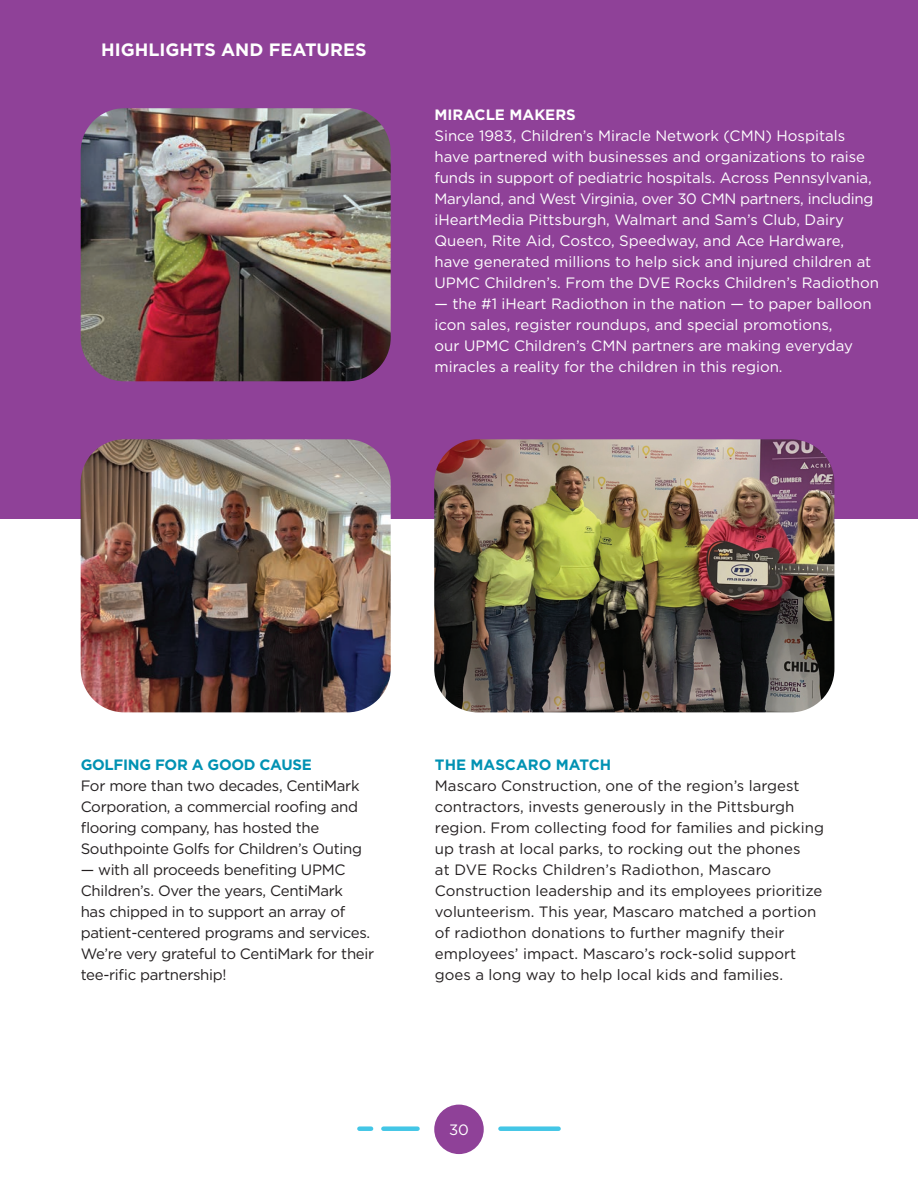
<style>
.page{position:relative;width:918px;height:1188px;background:#fff}
.page>*{position:absolute;margin:0;border:0;box-sizing:border-box;transform-origin:0 0}
.t1{font:700 17.85px "Gotham";color:#fff}
.t2{font:15px/21px "Gotham";letter-spacing:-.005em;color:#231f20}
.t3{font:15px/21px "Gotham";color:#fff}
.t4{font:700 15px "Gotham";letter-spacing:-.02em;color:#0092b3}
.t5{font:700 15px "Gotham";color:#0092b3}
.t6{font:700 15px "Gotham";color:#fff}
</style>
<div class="page">
<div style="left:0;top:0;width:918px;height:518px;background:#8f4198"></div>
<div style="left:434px;top:1105px;width:50px;height:49px;background:#8f4198;border-radius:50%"></div>
<div style="left:500px;top:1126px;width:59px;height:5px;background:#43c6e6"></div>
<div style="left:359px;top:1126px;width:12px;height:5px;background:#43c6e6"></div>
<div style="left:383px;top:1126px;width:35px;height:5px;background:#43c6e6"></div>
<img style="left:81px;top:108px;width:310px;height:273px">
<img style="left:81px;top:439px;width:310px;height:273px">
<img style="left:434px;top:439px;width:400px;height:273px">
<p class="t1" style="left:101px;top:37px;width:267px">HIGHLIGHTS AND FEATURES</p>
<p class="t6" style="left:435px;top:105px;width:143px">MIRACLE MAKERS</p>
<p class="t3" style="left:435px;top:125px;width:446px">Since 1983, Children’s Miracle Network (CMN) Hospitals have partnered with businesses and organizations to raise funds in support of pediatric hospitals. Across Pennsylvania, Maryland, and West Virginia, over 30 CMN partners, including iHeartMedia Pittsburgh, Walmart and Sam’s Club, Dairy Queen, Rite Aid, Costco, Speedway, and Ace Hardware, have generated millions to help sick and injured children at UPMC Children’s. From the DVE Rocks Children’s Radiothon</p>
<p class="t3" style="left:435px;top:293px;width:439px">— the #1 iHeart Radiothon in the nation — to paper balloon icon sales, register roundups, and special promotions,<br>our UPMC Children’s CMN partners are making everyday miracles a reality for the children in this region.</p>
<p class="t4" style="left:81px;top:755px;width:233px">GOLFING FOR A GOOD CAUSE</p>
<p class="t2" style="left:81px;top:775px;width:283px">For more than two decades, CentiMark Corporation, a commercial roofing and flooring company, has hosted the Southpointe Golfs for Children’s Outing</p>
<p class="t2" style="left:81px;top:859px;width:295px">— with all proceeds benefiting UPMC Children’s. Over the years, CentiMark<br>has chipped in to support an array of patient-centered programs and services.<br>We’re very grateful to CentiMark for their tee-rific partnership!</p>
<p class="t5" style="left:435px;top:755px;width:178px">THE MASCARO MATCH</p>
<p class="t2" style="left:435px;top:775px;width:391px">Mascaro Construction, one of the region’s largest contractors, invests generously in the Pittsburgh region. From collecting food for families and picking up trash at local parks, to rocking out the phones<br>at DVE Rocks Children’s Radiothon, Mascaro Construction leadership and its employees prioritize volunteerism. This year, Mascaro matched a portion of radiothon donations to further magnify their employees’ impact. Mascaro’s rock-solid support goes a long way to help local kids and families.</p>
<p class="t3" style="left:449px;top:1119px;width:21px">30</p>
</div>
